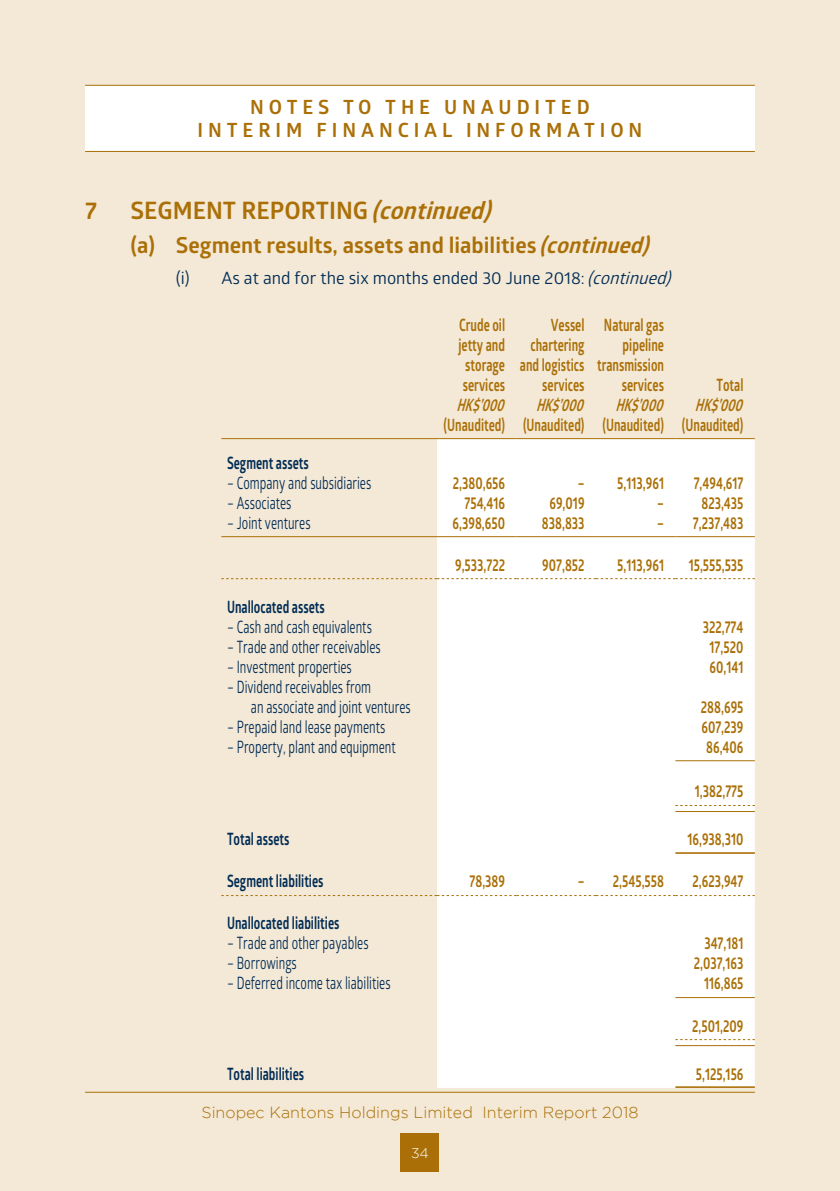
<style>
.page{position:relative;width:840px;height:1191px;background:#fff}
.page>*{position:absolute;margin:0;border:0;box-sizing:border-box;transform-origin:0 0}
.t1{font:700 24px "Glober";color:#aa7007}
.t2{font:italic 700 24px "Glober";color:#aa7007}
.t3{font:700 22px "Glober";color:#aa7007}
.t4{font:700 19.6px/23.6px "Glober";letter-spacing:.25em;color:#aa7007;text-align:center}
.t5{font:700 17px/20px "Glober";color:#aa7007;text-align:justify;scale:.7 1}
.t6{font:17px/20px "Glober";color:#002c55;scale:.7 1}
.t7{font:700 17px "Glober";color:#002c55;scale:.7 1}
.t8{font:17px "Glober";color:#002c55}
.t9{font:italic 700 17px "Glober";color:#aa7007;scale:.7 1}
.t10{font:300 16px "Gotham";color:#aa7007}
.t11{font:300 14px "Gotham";color:#fff}
.s1{font-style:italic}
</style>
<div class="page">
<div style="left:0;top:0;width:839px;height:1191px;background:#f4e8d6"></div>
<div style="left:85px;top:86px;width:669px;height:65px;background:#fff"></div>
<hr style="left:85px;top:85px;width:669px;height:1px;background:#aa7007">
<hr style="left:85px;top:151px;width:669px;height:1px;background:#aa7007">
<hr style="left:85px;top:1092px;width:669px;height:1px;background:#aa7007">
<div style="left:400px;top:1133px;width:39px;height:39px;background:#aa7007"></div>
<div style="left:437px;top:440px;width:317px;height:648px;background:#fff"></div>
<hr style="left:221px;top:438px;width:216px;height:1px;background:#aa7007">
<hr style="left:437px;top:438px;width:79px;height:1px;background:#aa7007">
<hr style="left:516px;top:438px;width:79px;height:1px;background:#aa7007">
<hr style="left:595px;top:438px;width:80px;height:1px;background:#aa7007">
<hr style="left:675px;top:438px;width:79px;height:1px;background:#aa7007">
<hr style="left:221px;top:536px;width:216px;height:1px;background:#aa7007">
<hr style="left:437px;top:536px;width:79px;height:1px;background:#aa7007">
<hr style="left:516px;top:536px;width:79px;height:1px;background:#aa7007">
<hr style="left:595px;top:536px;width:80px;height:1px;background:#aa7007">
<hr style="left:675px;top:536px;width:79px;height:1px;background:#aa7007">
<svg style="left:221px;top:578px;width:533px;height:1px"></svg>
<hr style="left:675px;top:760px;width:79px;height:1px;background:#aa7007">
<svg style="left:675px;top:805px;width:79px;height:1px"></svg>
<hr style="left:675px;top:811px;width:79px;height:1px;background:#aa7007">
<hr style="left:675px;top:852px;width:79px;height:2px;background:#aa7007">
<svg style="left:221px;top:895px;width:533px;height:1px"></svg>
<hr style="left:675px;top:997px;width:79px;height:1px;background:#aa7007">
<svg style="left:675px;top:1039px;width:79px;height:1px"></svg>
<hr style="left:675px;top:1045px;width:79px;height:1px;background:#aa7007">
<hr style="left:675px;top:1086px;width:79px;height:2px;background:#aa7007">
<p class="t4" style="left:197px;top:95px;width:446px">NOTES TO THE UNAUDITED<br>INTERIM FINANCIAL INFORMATION</p>
<h1 class="t1" style="left:85px;top:194px;width:13px">7</h1>
<h1 class="t1" style="left:130px;top:194px;width:30px">Segment</h1>
<h1 class="t1" style="left:241px;top:194px;width:15px">reporting</h1>
<h1 class="t2" style="left:371px;top:194px;width:129px">(continued)</h1>
<p class="t3" style="left:130px;top:230px;width:527px">(a) Segment results, assets and liabilities <span class="s1">(continued)</span></p>
<p class="t8" style="left:176px;top:266px;width:501px">(i) As at and for the six months ended 30 June 2018: <span class="s1">(continued)</span></p>
<p class="t5" style="left:459px;top:314px;width:67px">Crude oil</p>
<p class="t5" style="left:550px;top:314px;width:163px">Vessel Natural gas</p>
<p class="t5" style="left:458px;top:334px;width:68px">jetty and</p>
<p class="t5" style="left:530px;top:334px;width:79px">chartering</p>
<p class="t5" style="left:462px;top:334px;width:289px;text-indent:160px">pipeline storage and logistics transmission services</p>
<p class="t5" style="left:542px;top:374px;width:62px">services</p>
<p class="t5" style="left:621px;top:374px;width:62px">services</p>
<p class="t5" style="left:716px;top:374px;width:40px">Total</p>
<p class="t9" style="left:456px;top:392px;width:77px">HK$’000</p>
<p class="t9" style="left:535px;top:392px;width:77px">HK$’000</p>
<p class="t9" style="left:615px;top:392px;width:77px">HK$’000</p>
<p class="t9" style="left:694px;top:392px;width:77px">HK$’000</p>
<p class="t5" style="left:443px;top:414px;width:430px">(Unaudited) (Unaudited) (Unaudited) (Unaudited)</p>
<p class="t7" style="left:227px;top:450px;width:118px">Segment assets</p>
<p class="t6" style="left:227px;top:472px;width:207px">– Company and subsidiaries</p>
<p class="t5" style="left:452px;top:472px;width:76px">2,380,656</p>
<p class="t5" style="left:577px;top:472px;width:125px">– 5,113,961</p>
<p class="t5" style="left:693px;top:472px;width:73px">7,494,617</p>
<p class="t6" style="left:227px;top:492px;width:94px">– Associates</p>
<p class="t5" style="left:464px;top:492px;width:60px">754,416</p>
<p class="t5" style="left:549px;top:492px;width:52px">69,019</p>
<p class="t5" style="left:657px;top:492px;width:125px">– 823,435</p>
<p class="t6" style="left:227px;top:512px;width:121px">– Joint ventures</p>
<p class="t5" style="left:452px;top:512px;width:76px">6,398,650</p>
<p class="t5" style="left:541px;top:512px;width:62px">838,833</p>
<p class="t5" style="left:657px;top:512px;width:125px">– 7,237,483</p>
<p class="t5" style="left:455px;top:554px;width:73px">9,533,722</p>
<p class="t5" style="left:542px;top:554px;width:62px">907,852</p>
<p class="t5" style="left:617px;top:554px;width:68px">5,113,961</p>
<p class="t5" style="left:688px;top:554px;width:80px">15,555,535</p>
<p class="t7" style="left:227px;top:594px;width:141px">Unallocated assets</p>
<p class="t6" style="left:227px;top:616px;width:208px">– Cash and cash equivalents</p>
<p class="t5" style="left:702px;top:616px;width:60px">322,774</p>
<p class="t6" style="left:227px;top:636px;width:221px">– Trade and other receivables</p>
<p class="t5" style="left:709px;top:636px;width:50px">17,520</p>
<p class="t6" style="left:227px;top:656px;width:180px">– Investment properties</p>
<p class="t5" style="left:709px;top:656px;width:50px">60,141</p>
<p class="t6" style="left:251px;top:676px;width:230px;text-indent:-24px">– Dividend receivables from<br>an associate and joint ventures</p>
<p class="t5" style="left:700px;top:696px;width:62px">288,695</p>
<p class="t6" style="left:227px;top:716px;width:227px">– Prepaid land lease payments</p>
<p class="t5" style="left:701px;top:716px;width:62px">607,239</p>
<p class="t6" style="left:227px;top:736px;width:242px">– Property, plant and equipment</p>
<p class="t5" style="left:705px;top:736px;width:55px">86,406</p>
<p class="t5" style="left:694px;top:781px;width:71px">1,382,775</p>
<p class="t7" style="left:227px;top:827px;width:91px">Total assets</p>
<p class="t5" style="left:687px;top:829px;width:82px">16,938,310</p>
<p class="t7" style="left:227px;top:869px;width:139px">Segment liabilities</p>
<p class="t5" style="left:469px;top:871px;width:52px">78,389</p>
<p class="t5" style="left:577px;top:871px;width:125px">– 2,545,558</p>
<p class="t5" style="left:692px;top:871px;width:74px">2,623,947</p>
<p class="t7" style="left:227px;top:911px;width:162px">Unallocated liabilities</p>
<p class="t6" style="left:227px;top:932px;width:204px">– Trade and other payables</p>
<p class="t5" style="left:704px;top:933px;width:57px">347,181</p>
<p class="t6" style="left:227px;top:952px;width:101px">– Borrowings</p>
<p class="t5" style="left:693px;top:953px;width:73px">2,037,163</p>
<p class="t6" style="left:227px;top:972px;width:235px">– Deferred income tax liabilities</p>
<p class="t5" style="left:703px;top:973px;width:58px">116,865</p>
<p class="t5" style="left:692px;top:1015px;width:75px">2,501,209</p>
<p class="t7" style="left:227px;top:1061px;width:112px">Total liabilities</p>
<p class="t5" style="left:695px;top:1063px;width:70px">5,125,156</p>
<p class="t10" style="left:201px;top:1103px;width:438px">Sinopec Kantons Holdings Limited Interim Report 2018</p>
<p class="t11" style="left:411px;top:1145px;width:19px">34</p>
</div>
